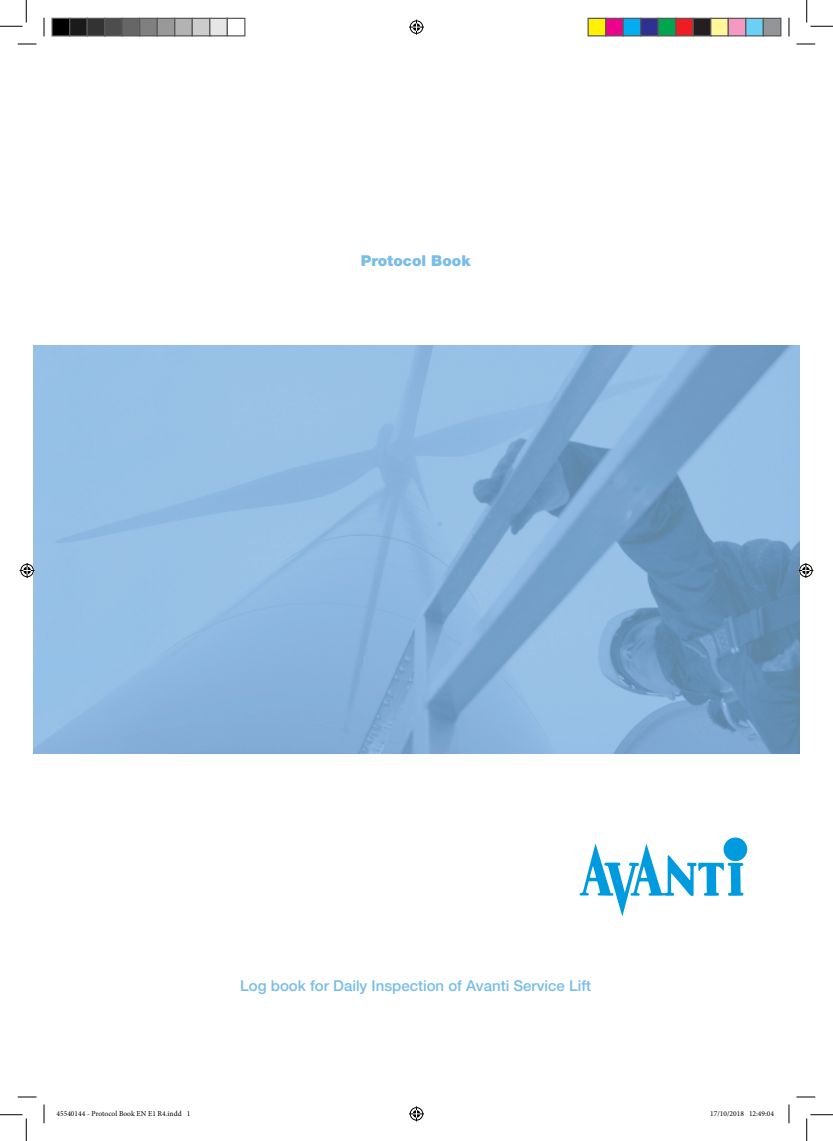
<style>
.page{position:relative;width:833px;height:1141px;background:#fff}
.page>*{position:absolute;margin:0;border:0;box-sizing:border-box;transform-origin:0 0}
.Coverpage_lowerpage{font:500 15px "Helvetica Neue";color:#78bde8}
.Coverpage_lowerpage-2{font:900 15px "Helvetica Neue";color:#78bde8}
.t1{font:7.5px "Minion Pro";color:#000}
</style>
<div class="page">
<img style="left:33px;top:345px;width:766px;height:408px">
<svg style="left:579px;top:844px;width:164px;height:71px"></svg>
<div style="left:723px;top:837px;width:23px;height:24px;background:#009bde;border-radius:50%"></div>
<svg style="left:18px;top:43px;width:18px;height:2px"></svg>
<svg style="left:796px;top:43px;width:18px;height:2px"></svg>
<svg style="left:18px;top:1096px;width:18px;height:1px"></svg>
<svg style="left:796px;top:1096px;width:18px;height:1px"></svg>
<svg style="left:43px;top:18px;width:2px;height:18px"></svg>
<svg style="left:43px;top:1104px;width:2px;height:19px"></svg>
<svg style="left:788px;top:18px;width:1px;height:18px"></svg>
<svg style="left:788px;top:1104px;width:1px;height:19px"></svg>
<svg style="left:0;top:0;width:27px;height:27px"></svg>
<svg style="left:0;top:1114px;width:27px;height:26px"></svg>
<svg style="left:806px;top:0;width:26px;height:27px"></svg>
<svg style="left:806px;top:1114px;width:26px;height:26px"></svg>
<svg style="left:409px;top:20px;width:15px;height:15px"></svg>
<svg style="left:409px;top:1106px;width:15px;height:15px"></svg>
<svg style="left:20px;top:563px;width:15px;height:15px"></svg>
<svg style="left:797px;top:563px;width:15px;height:15px"></svg>
<div style="left:52px;top:18px;width:18px;height:18px;background:#000"></div>
<div style="left:51px;top:18px;width:19px;height:18px;border:1px solid #595959"></div>
<div style="left:70px;top:18px;width:17px;height:18px;background:#1a1a1a"></div>
<div style="left:69px;top:18px;width:19px;height:18px;border:1px solid #595959"></div>
<div style="left:87px;top:18px;width:18px;height:18px;background:#333"></div>
<div style="left:86px;top:18px;width:19px;height:18px;border:1px solid #595959"></div>
<div style="left:105px;top:18px;width:17px;height:18px;background:#4d4d4d"></div>
<div style="left:104px;top:18px;width:19px;height:18px;border:1px solid #595959"></div>
<div style="left:122px;top:18px;width:18px;height:18px;background:#666"></div>
<div style="left:121px;top:18px;width:19px;height:18px;border:1px solid #595959"></div>
<div style="left:140px;top:18px;width:17px;height:18px;background:#808080"></div>
<div style="left:139px;top:18px;width:19px;height:18px;border:1px solid #595959"></div>
<div style="left:157px;top:18px;width:18px;height:18px;background:#999"></div>
<div style="left:156px;top:18px;width:19px;height:18px;border:1px solid #595959"></div>
<div style="left:175px;top:18px;width:17px;height:18px;background:#b3b3b3"></div>
<div style="left:174px;top:18px;width:19px;height:18px;border:1px solid #595959"></div>
<div style="left:192px;top:18px;width:18px;height:18px;background:#ccc"></div>
<div style="left:191px;top:18px;width:19px;height:18px;border:1px solid #595959"></div>
<div style="left:210px;top:18px;width:17px;height:18px;background:#e6e6e6"></div>
<div style="left:209px;top:18px;width:19px;height:18px;border:1px solid #595959"></div>
<div style="left:226px;top:18px;width:19px;height:18px;border:1px solid #595959"></div>
<div style="left:587px;top:18px;width:18px;height:18px;background:#fff101"></div>
<div style="left:587px;top:18px;width:19px;height:18px;border:1px solid #595959"></div>
<div style="left:605px;top:18px;width:17px;height:18px;background:#ed028c"></div>
<div style="left:604px;top:18px;width:19px;height:18px;border:1px solid #595959"></div>
<div style="left:622px;top:18px;width:18px;height:18px;background:#00aeef"></div>
<div style="left:622px;top:18px;width:19px;height:18px;border:1px solid #595959"></div>
<div style="left:640px;top:18px;width:17px;height:18px;background:#2e3092"></div>
<div style="left:639px;top:18px;width:19px;height:18px;border:1px solid #595959"></div>
<div style="left:657px;top:18px;width:18px;height:18px;background:#00a54f"></div>
<div style="left:657px;top:18px;width:19px;height:18px;border:1px solid #595959"></div>
<div style="left:675px;top:18px;width:17px;height:18px;background:#ee1d23"></div>
<div style="left:674px;top:18px;width:19px;height:18px;border:1px solid #595959"></div>
<div style="left:692px;top:18px;width:18px;height:18px;background:#231f20"></div>
<div style="left:692px;top:18px;width:19px;height:18px;border:1px solid #595959"></div>
<div style="left:710px;top:18px;width:17px;height:18px;background:#fff79a"></div>
<div style="left:709px;top:18px;width:19px;height:18px;border:1px solid #595959"></div>
<div style="left:727px;top:18px;width:18px;height:18px;background:#f499c2"></div>
<div style="left:727px;top:18px;width:19px;height:18px;border:1px solid #595959"></div>
<div style="left:745px;top:18px;width:17px;height:18px;background:#6bcff6"></div>
<div style="left:744px;top:18px;width:19px;height:18px;border:1px solid #595959"></div>
<div style="left:762px;top:18px;width:18px;height:18px;background:#939598"></div>
<div style="left:762px;top:18px;width:19px;height:18px;border:1px solid #595959"></div>
<p class="Coverpage_lowerpage-2" style="left:360px;top:251px;width:111px">Protocol Book</p>
<p class="Coverpage_lowerpage" style="left:240px;top:976px;width:352px">Log book for Daily Inspection of Avanti Service Lift</p>
<p class="t1" style="left:56px;top:1108px;width:135px">45540144 - Protocol Book EN E1 R4.indd 1</p>
<p class="t1" style="left:709px;top:1108px;width:65px">17/10/2018 12:49:04</p>
</div>
